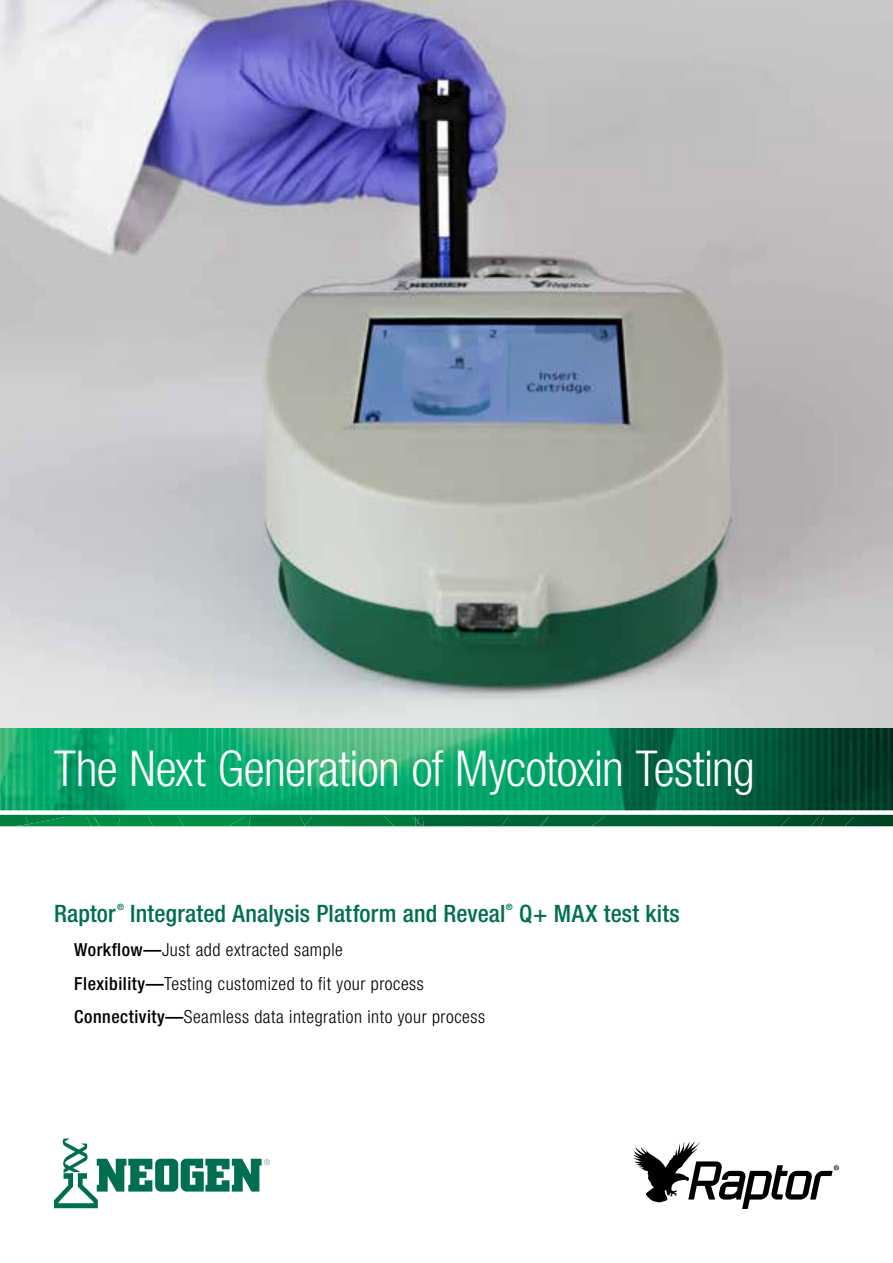
<style>
.page{position:relative;width:893px;height:1263px;background:#fff}
.page>*{position:absolute;margin:0;border:0;box-sizing:border-box;transform-origin:0 0}
.t1{font:300 condensed 49.5px "Helvetica Neue";letter-spacing:-.015em;color:#fff}
.t2{font:500 condensed 24px "Helvetica Neue";letter-spacing:.005em;color:#006f51}
.t3{font:300 condensed 18px/33.8px "Helvetica Neue";letter-spacing:.03em;color:#000}
.t4{font:500 condensed 8.7px "Helvetica Neue";color:#006f51}
.s1{font-weight:500}
</style>
<div class="page">
<img style="left:0;top:0;width:893px;height:729px">
<svg style="left:54px;top:1138px;width:216px;height:70px"></svg>
<img style="left:0;top:729px;width:893px;height:81px">
<img style="left:0;top:815px;width:118px;height:11px">
<img style="left:84px;top:815px;width:6px;height:11px">
<svg style="left:90px;top:815px;width:10px;height:11px"></svg>
<img style="left:118px;top:815px;width:28px;height:11px">
<img style="left:146px;top:815px;width:30px;height:11px">
<img style="left:176px;top:815px;width:73px;height:11px">
<img style="left:25px;top:815px;width:58px;height:9px">
<img style="left:249px;top:815px;width:132px;height:11px">
<img style="left:381px;top:815px;width:25px;height:11px">
<img style="left:298px;top:815px;width:17px;height:11px">
<svg style="left:406px;top:815px;width:16px;height:11px"></svg>
<img style="left:858px;top:815px;width:35px;height:11px">
<img style="left:825px;top:815px;width:33px;height:11px">
<img style="left:822px;top:815px;width:3px;height:11px">
<img style="left:794px;top:815px;width:28px;height:11px">
<img style="left:609px;top:815px;width:185px;height:11px">
<img style="left:552px;top:815px;width:57px;height:11px">
<img style="left:511px;top:815px;width:41px;height:11px">
<img style="left:422px;top:815px;width:89px;height:11px">
<svg style="left:634px;top:1141px;width:205px;height:68px"></svg>
<h1 class="t1" style="left:54px;top:740px;width:702px">The Next Generation of Mycotoxin Testing</h1>
<h2 class="t2" style="left:54px;top:899px;width:63px">Raptor</h2>
<p class="t4" style="left:117px;top:901px;width:8px">®</p>
<h2 class="t2" style="left:130px;top:899px;width:377px">Integrated Analysis Platform and Reveal</h2>
<p class="t4" style="left:506px;top:901px;width:8px">®</p>
<h2 class="t2" style="left:519px;top:899px;width:162px">Q+ MAX test kits</h2>
<p class="t3" style="left:74px;top:932px;width:412px"><span class="s1">Workflow—</span>Just add extracted sample<br><span class="s1">Flexibility—</span>Testing customized to fit your process<br><span class="s1">Connectivity—</span>Seamless data integration into your process</p>
</div>
